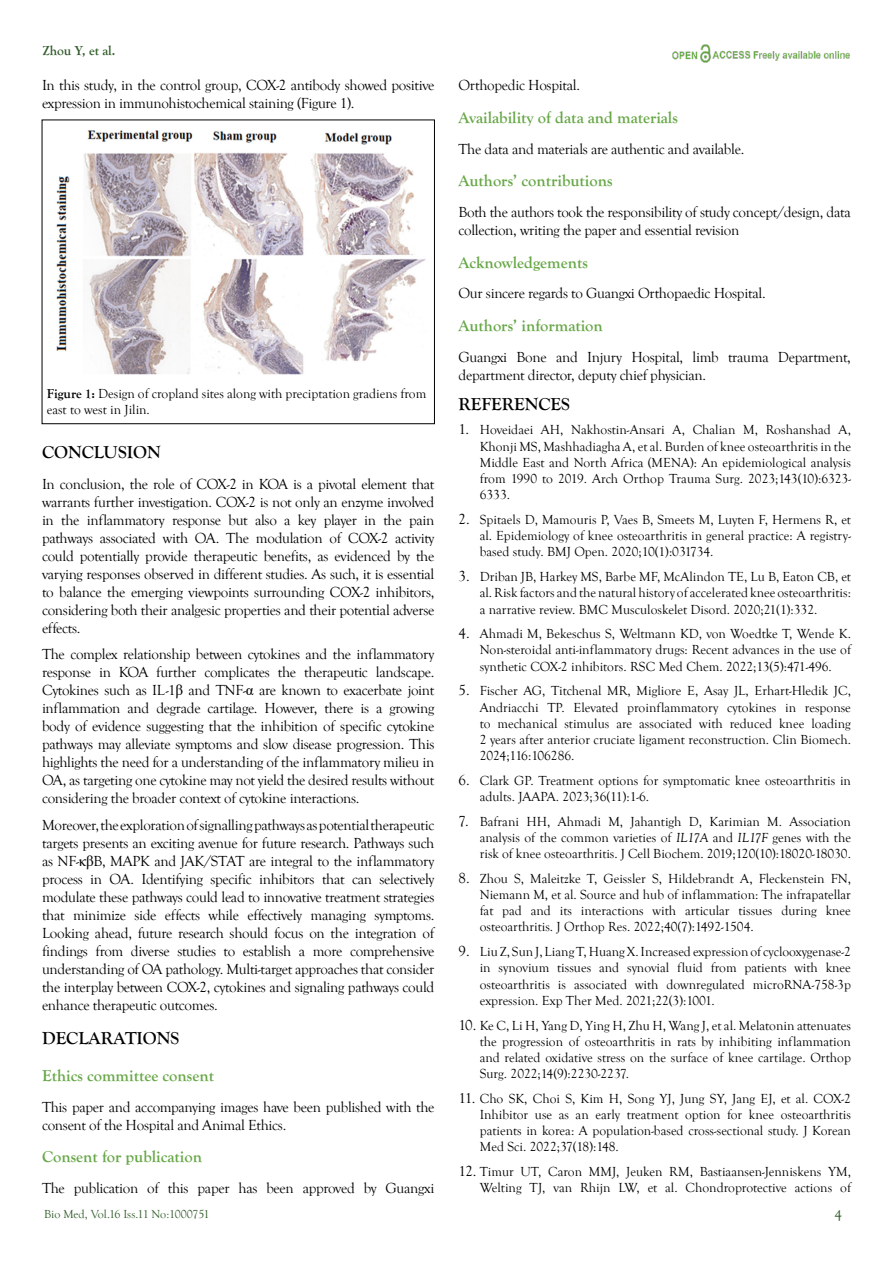
<style>
.page{position:relative;width:893px;height:1263px;background:#fff}
.page>*{position:absolute;margin:0;border:0;box-sizing:border-box;transform-origin:0 0}
.Body_Text_First_Indent{font:700 18px "Goudy Old Style T";color:#000}
.t1{font:700 16.5px "Goudy Old Style T";color:#67a747}
.Body_Text_First_Indent-2{font:15px/18px "Goudy Old Style T";letter-spacing:-.02em;color:#000}
.t2{font:15px "Goudy Old Style T";color:#2f5b28}
.t3{font:13.5px/16.2px "Goudy Old Style T";color:#000;text-align:justify}
.t4{font:700 13.5px "Goudy Old Style T";color:#2f5b28}
.t5{font:12px "Goudy Old Style T";color:#2f5b28}
.s1{font-weight:700}
.s2{font-family:"Times New Roman"}
.s3{font-size:15px}
.s4{font-style:italic}
</style>
<div class="page">
<img style="left:672px;top:44px;width:178px;height:19px">
<img style="left:56px;top:130px;width:370px;height:245px">
<p class="t4" style="left:43px;top:43px;width:74px">Zhou Y, et al.</p>
<p class="Body_Text_First_Indent-2" style="left:42px;top:77px;width:394px">In this study, in the control group, COX-2 antibody showed positive expression in immunohistochemical staining (Figure 1).</p>
<p class="t3" style="left:47px;top:385px;width:381px"><span class="s1">Figure 1:</span> Design of cropland sites along with preciptation gradiens from east to west in Jilin.</p>
<p class="Body_Text_First_Indent" style="left:42px;top:442px;width:120px">CONCLUSION</p>
<p class="Body_Text_First_Indent-2" style="left:42px;top:475px;width:394px;text-align:justify">In conclusion, the role of COX-2 in KOA is a pivotal element that warrants further investigation. COX-2 is not only an enzyme involved in the inflammatory response but also a key player in the pain pathways associated with OA. The modulation of COX-2 activity could potentially provide therapeutic benefits, as evidenced by the varying responses observed in different studies. As such, it is essential to balance the emerging viewpoints surrounding COX-2 inhibitors, considering both their analgesic properties and their potential adverse effects.</p>
<p class="Body_Text_First_Indent-2" style="left:42px;top:646px;width:394px;text-align:justify">The complex relationship between cytokines and the inflammatory response in KOA further complicates the therapeutic landscape.<br>Cytokines such as IL-1<span class="s2">β</span> and TNF-<span class="s2">α</span> are known to exacerbate joint inflammation and degrade cartilage. However, there is a growing body of evidence suggesting that the inhibition of specific cytokine pathways may alleviate symptoms and slow disease progression. This highlights the need for a understanding of the inflammatory milieu in OA, as targeting one cytokine may not yield the desired results without considering the broader context of cytokine interactions.</p>
<p class="Body_Text_First_Indent-2" style="left:42px;top:816px;width:394px;text-align:justify">Moreover, the exploration of signalling pathways as potential therapeutic targets presents an exciting avenue for future research. Pathways such as NF-<span class="s2">κβ</span>B, MAPK and JAK/STAT are integral to the inflammatory process in OA. Identifying specific inhibitors that can selectively modulate these pathways could lead to innovative treatment strategies that minimize side effects while effectively managing symptoms.<br>Looking ahead, future research should focus on the integration of findings from diverse studies to establish a more comprehensive understanding of OA pathology. Multi-target approaches that consider the interplay between COX-2, cytokines and signaling pathways could enhance therapeutic outcomes.</p>
<p class="Body_Text_First_Indent" style="left:42px;top:1028px;width:139px">DECLARATIONS</p>
<p class="t1" style="left:42px;top:1066px;width:174px">Ethics committee consent</p>
<p class="Body_Text_First_Indent-2" style="left:42px;top:1098px;width:394px">This paper and accompanying images have been published with the consent of the Hospital and Animal Ethics.</p>
<p class="t1" style="left:42px;top:1148px;width:162px">Consent for publication</p>
<p class="Body_Text_First_Indent-2" style="left:42px;top:1179px;width:394px">The publication of this paper has been approved by Guangxi</p>
<p class="t5" style="left:44px;top:1207px;width:167px">Bio Med, Vol.16 Iss.11 No:1000751</p>
<p class="Body_Text_First_Indent-2" style="left:458px;top:77px;width:123px">Orthopedic Hospital.</p>
<p class="t1" style="left:458px;top:108px;width:221px">Availability of data and materials</p>
<p class="Body_Text_First_Indent-2" style="left:458px;top:140px;width:287px">The data and materials are authentic and available.</p>
<p class="t1" style="left:458px;top:172px;width:156px">Authors’ contributions</p>
<p class="Body_Text_First_Indent-2" style="left:458px;top:203px;width:394px">Both the authors took the responsibility of study concept/design, data collection, writing the paper and essential revision</p>
<p class="t1" style="left:458px;top:253px;width:131px">Acknowledgements</p>
<p class="Body_Text_First_Indent-2" style="left:458px;top:285px;width:309px">Our sincere regards to Guangxi Orthopaedic Hospital.</p>
<p class="t1" style="left:458px;top:316px;width:146px">Authors’ information</p>
<p class="Body_Text_First_Indent-2" style="left:458px;top:348px;width:394px">Guangxi Bone and Injury Hospital, limb trauma Department, department director, deputy chief physician.</p>
<p class="Body_Text_First_Indent" style="left:458px;top:394px;width:113px">REFERENCES</p>
<p class="t3" style="left:480px;top:422px;width:373px;text-indent:-21px"><span class="s3">1.</span> Hoveidaei AH, Nakhostin-Ansari A, Chalian M, Roshanshad A, Khonji MS, Mashhadiagha A, et al. Burden of knee osteoarthritis in the Middle East and North Africa (MENA): An epidemiological analysis from 1990 to 2019. Arch Orthop Trauma Surg. 2023;143(10):6323- 6333.</p>
<p class="t3" style="left:480px;top:512px;width:373px;text-indent:-21px"><span class="s3">2.</span> Spitaels D, Mamouris P, Vaes B, Smeets M, Luyten F, Hermens R, et al. Epidemiology of knee osteoarthritis in general practice: A registry&shy;based study. BMJ Open. 2020;10(1):031734.</p>
<p class="t3" style="left:480px;top:569px;width:373px;text-indent:-21px"><span class="s3">3.</span> Driban JB, Harkey MS, Barbe MF, McAlindon TE, Lu B, Eaton CB, et al. Risk factors and the natural history of accelerated knee osteoarthritis: a narrative review. BMC Musculoskelet Disord. 2020;21(1):332.</p>
<p class="t3" style="left:480px;top:626px;width:373px;text-indent:-21px"><span class="s3">4.</span> Ahmadi M, Bekeschus S, Weltmann KD, von Woedtke T, Wende K.<br>Non-steroidal anti-inflammatory drugs: Recent advances in the use of synthetic COX-2 inhibitors. RSC Med Chem. 2022;13(5):471-496.</p>
<p class="t3" style="left:480px;top:683px;width:373px;text-indent:-21px"><span class="s3">5.</span> Fischer AG, Titchenal MR, Migliore E, Asay JL, Erhart-Hledik JC, Andriacchi TP. Elevated proinflammatory cytokines in response to mechanical stimulus are associated with reduced knee loading 2 years after anterior cruciate ligament reconstruction. Clin Biomech.<br>2024;116:106286.</p>
<p class="t3" style="left:480px;top:773px;width:373px;text-indent:-21px"><span class="s3">6.</span> Clark GP. Treatment options for symptomatic knee osteoarthritis in adults. JAAPA. 2023;36(11):1-6.</p>
<p class="t3" style="left:480px;top:813px;width:373px;text-indent:-21px"><span class="s3">7.</span> Bafrani HH, Ahmadi M, Jahantigh D, Karimian M. Association analysis of the common varieties of <span class="s4">IL17A</span> and <span class="s4">IL17F</span> genes with the risk of knee osteoarthritis. J Cell Biochem. 2019;120(10):18020-18030.</p>
<p class="t3" style="left:480px;top:871px;width:373px;text-indent:-21px"><span class="s3">8.</span> Zhou S, Maleitzke T, Geissler S, Hildebrandt A, Fleckenstein FN, Niemann M, et al. Source and hub of inflammation: The infrapatellar fat pad and its interactions with articular tissues during knee osteoarthritis. J Orthop Res. 2022;40(7):1492-1504.</p>
<p class="t3" style="left:480px;top:944px;width:373px;text-indent:-21px"><span class="s3">9.</span> Liu Z, Sun J, Liang T, Huang X. Increased expression of cyclooxygenase-2 in synovium tissues and synovial fluid from patients with knee osteoarthritis is associated with downregulated microRNA-758-3p expression. Exp Ther Med. 2021;22(3):1001.</p>
<p class="t3" style="left:480px;top:1017px;width:373px;text-indent:-21px"><span class="s3">10.</span> Ke C, Li H, Yang D, Ying H, Zhu H, Wang J, et al. Melatonin attenuates the progression of osteoarthritis in rats by inhibiting inflammation and related oxidative stress on the surface of knee cartilage. Orthop Surg. 2022;14(9):2230-2237.</p>
<p class="t3" style="left:480px;top:1090px;width:373px;text-indent:-21px"><span class="s3">11.</span> Cho SK, Choi S, Kim H, Song YJ, Jung SY, Jang EJ, et al. COX-2<br>Inhibitor use as an early treatment option for knee osteoarthritis patients in korea: A population-based cross-sectional study. J Korean Med Sci. 2022;37(18):148.</p>
<p class="t3" style="left:458px;top:1164px;width:394px;text-align:right"><span class="s3">12.</span> Timur UT, Caron MMJ, Jeuken RM, Bastiaansen-Jenniskens YM,<br>Welting TJ, van Rhijn LW, et al. Chondroprotective actions of</p>
<p class="t2" style="left:834px;top:1207px;width:9px">4</p>
</div>
